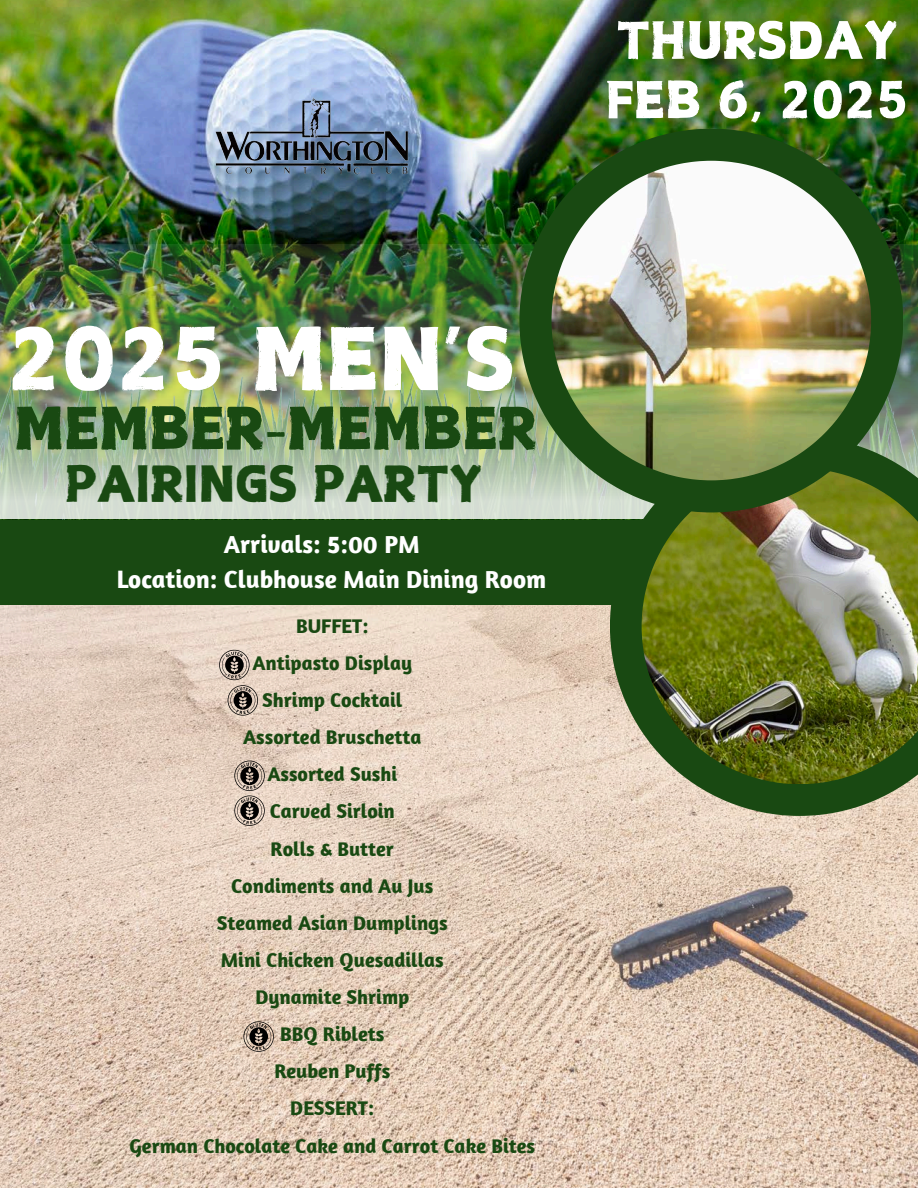
<style>
.page{position:relative;width:918px;height:1188px;background:#fff}
.page>*{position:absolute;margin:0;border:0;box-sizing:border-box;transform-origin:0 0}
.t1{font:87px "Canva Powerful Calligraphy";color:#fff}
.t2{font:58.5px "Canva Powerful Calligraphy";color:#194912}
.t3{font:51.3px/59.7px "Canva Powerful Calligraphy";color:#fff}
.t4{font:49.8px "Canva Powerful Calligraphy";color:#194912}
.t5{font:700 25.2px "Amaranth";color:#fff}
.t6{font:700 20.25px "Amaranth";color:#194912}
</style>
<div class="page">
<img style="left:0;top:605px;width:918px;height:583px">
<img style="left:0;top:0;width:918px;height:244px">
<div style="left:0;top:496px;width:894px;height:109px;background:#194912"></div>
<img style="left:0;top:244px;width:918px;height:275px">
<svg style="left:610px;top:437px;width:308px;height:379px;background:#748760"></svg>
<img style="left:642px;top:468px;width:276px;height:316px">
<img style="left:519px;top:129px;width:384px;height:383px">
<img style="left:552px;top:161px;width:319px;height:319px">
<img style="left:212px;top:95px;width:200px;height:82px">
<svg style="left:219px;top:650px;width:39px;height:66px;background:#aa9b90"></svg>
<svg style="left:234px;top:761px;width:31px;height:65px;background:#998b80"></svg>
<svg style="left:243px;top:1021px;width:31px;height:31px"></svg>
<p class="t3" style="left:606px;top:8px;width:305px">THURSDAY<br>FEB 6, 2025</p>
<p class="t1" style="left:7px;top:312px;width:510px">2025 MEN’S</p>
<p class="t2" style="left:15px;top:396px;width:524px">MEMBER-MEMBER</p>
<h1 class="t4" style="left:65px;top:457px;width:419px">PAIRINGS PARTY</h1>
<p class="t5" style="left:224px;top:528px;width:197px">Arrivals: 5:00 PM</p>
<p class="t5" style="left:117px;top:563px;width:431px">Location: Clubhouse Main Dining Room</p>
<p class="t6" style="left:296px;top:613px;width:74px">BUFFET:</p>
<h2 class="t6" style="left:252px;top:650px;width:161px">Antipasto Display</h2>
<h3 class="t6" style="left:262px;top:687px;width:142px">Shrimp Cocktail</h3>
<p class="t6" style="left:243px;top:724px;width:180px">Assorted Bruschetta</p>
<h4 class="t6" style="left:267px;top:762px;width:131px">Assorted Sushi</h4>
<p class="t6" style="left:270px;top:799px;width:127px">Carved Sirloin</p>
<p class="t6" style="left:271px;top:836px;width:125px">Rolls &amp; Butter</p>
<p class="t6" style="left:231px;top:873px;width:204px">Condiments and Au Jus</p>
<p class="t6" style="left:217px;top:910px;width:232px">Steamed Asian Dumplings</p>
<p class="t6" style="left:221px;top:947px;width:224px">Mini Chicken Quesadillas</p>
<p class="t6" style="left:255px;top:984px;width:155px">Dynamite Shrimp</p>
<p class="t6" style="left:280px;top:1021px;width:106px">BBQ Riblets</p>
<p class="t6" style="left:274px;top:1059px;width:117px">Reuben Puffs</p>
<p class="t6" style="left:290px;top:1096px;width:86px">DESSERT:</p>
<p class="t6" style="left:130px;top:1133px;width:407px">German Chocolate Cake and Carrot Cake Bites</p>
</div>
